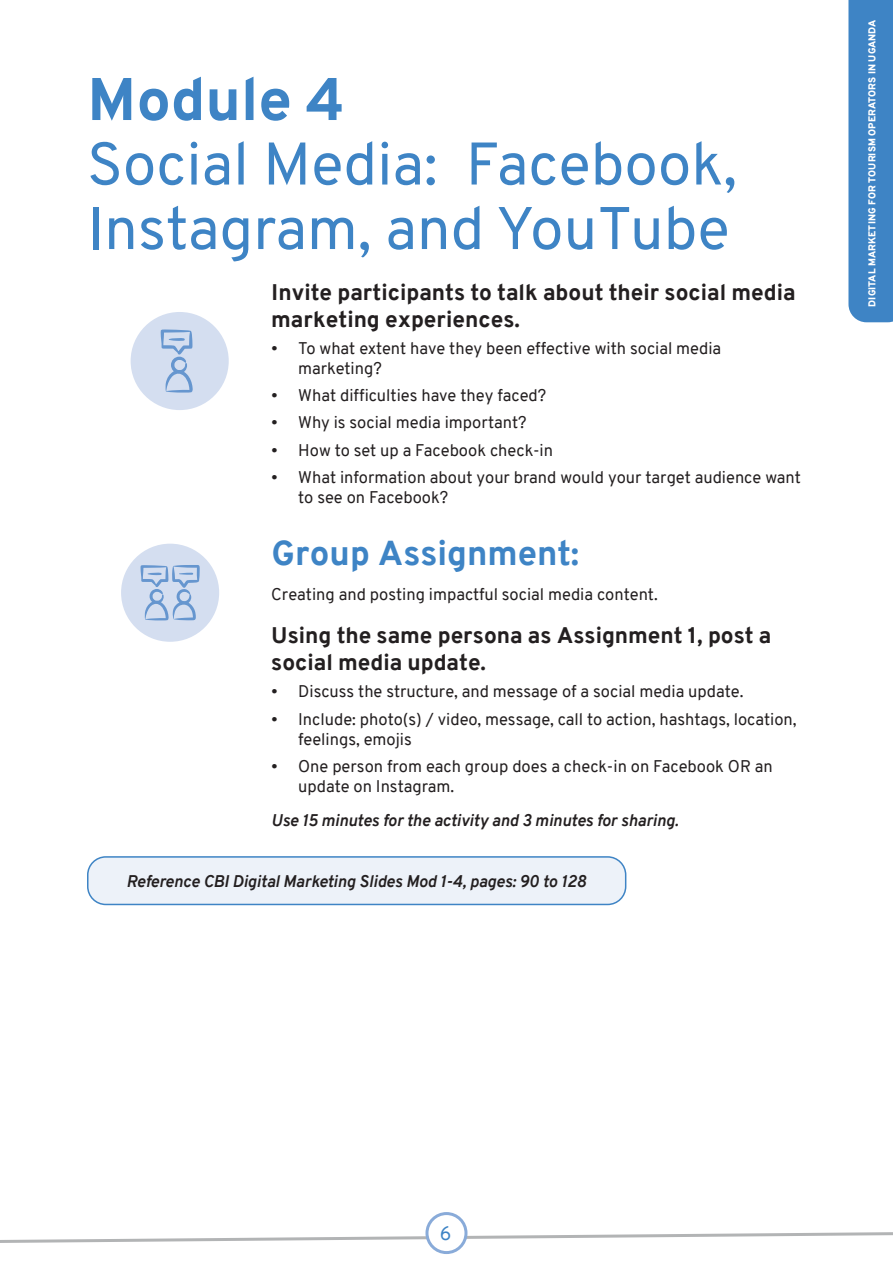
<style>
.page{position:relative;width:893px;height:1263px;background:#fff}
.page>*{position:absolute;margin:0;border:0;box-sizing:border-box;transform-origin:0 0}
.t1{font:60px/64.5px "Overpass";color:#3e84c5}
.t2{font:700 60px "Overpass";color:#3e84c5}
.t3{font:700 34.5px "Overpass";color:#3e84c5}
.t4{font:700 22.5px/27px "Overpass";color:#231f20}
.t5{font:19.5px "Overpass";color:#3e84c5}
.t6{font:16.5px/19.8px "Overpass";color:#231f20}
.t7{font:italic 700 16.5px "Overpass";color:#231f20}
.t8{font:900 9.75px "Overpass";letter-spacing:.01em;color:#fff}
</style>
<div class="page">
<svg style="left:0;top:1230px;width:893px;height:14px"></svg>
<div style="left:427px;top:1213px;width:39px;height:39px;background:#fff;border-radius:50%"></div>
<div style="left:425px;top:1212px;width:42px;height:42px;border:3px solid #89abd9;border-radius:50%"></div>
<svg style="left:848px;top:0;width:45px;height:322px;background:#4588c7"></svg>
<div style="left:121px;top:544px;width:98px;height:98px;background:#d4def0;border-radius:50%"></div>
<svg style="left:140px;top:565px;width:60px;height:55px"></svg>
<div style="left:131px;top:312px;width:98px;height:98px;background:#d4def0;border-radius:50%"></div>
<svg style="left:160px;top:329px;width:33px;height:64px"></svg>
<div style="left:88px;top:857px;width:538px;height:47px;background:#edf2f9;border-radius:18px"></div>
<div style="left:87px;top:856px;width:539px;height:49px;border:2px solid #3e84c5;border-radius:18px"></div>
<h1 class="t2" style="left:87px;top:62px;width:260px">Module 4</h1>
<h1 class="t1" style="left:87px;top:132px;width:651px">Social Media: Facebook,<br>Instagram, and YouTube</h1>
<h3 class="t4" style="left:271px;top:278px;width:526px">Invite participants to talk about their social media marketing experiences.</h3>
<p class="t6" style="left:298px;top:338px;width:425px;text-indent:-27px">• To what extent have they been effective with social media marketing?</p>
<p class="t6" style="left:271px;top:385px;width:277px">• What difficulties have they faced?</p>
<p class="t6" style="left:271px;top:413px;width:257px">• Why is social media important?</p>
<p class="t6" style="left:271px;top:440px;width:283px">• How to set up a Facebook check-in</p>
<p class="t6" style="left:298px;top:467px;width:504px;text-indent:-27px">• What information about your brand would your target audience want to see on Facebook?</p>
<h2 class="t3" style="left:271px;top:532px;width:310px">Group Assignment:</h2>
<p class="t6" style="left:271px;top:584px;width:388px">Creating and posting impactful social media content.</p>
<h3 class="t4" style="left:271px;top:622px;width:502px">Using the same persona as Assignment 1, post a social media update.</h3>
<p class="t6" style="left:271px;top:682px;width:474px">• Discuss the structure, and message of a social media update.</p>
<p class="t6" style="left:298px;top:709px;width:500px;text-indent:-27px">• Include: photo(s) / video, message, call to action, hashtags, location, feelings, emojis</p>
<p class="t6" style="left:298px;top:756px;width:476px;text-indent:-27px">• One person from each group does a check-in on Facebook OR an update on Instagram.</p>
<p class="t7" style="left:271px;top:809px;width:409px">Use 15 minutes for the activity and 3 minutes for sharing.</p>
<p class="t7" style="left:127px;top:869px;width:461px">Reference CBI Digital Marketing Slides Mod 1-4, pages: 90 to 128</p>
<p class="t8" style="left:865px;top:307px;width:288px;rotate:-90deg">DIGITAL MARKETING FOR TOURISM OPERATORS IN UGANDA</p>
<p class="t5" style="left:440px;top:1220px;width:13px">6</p>
</div>
